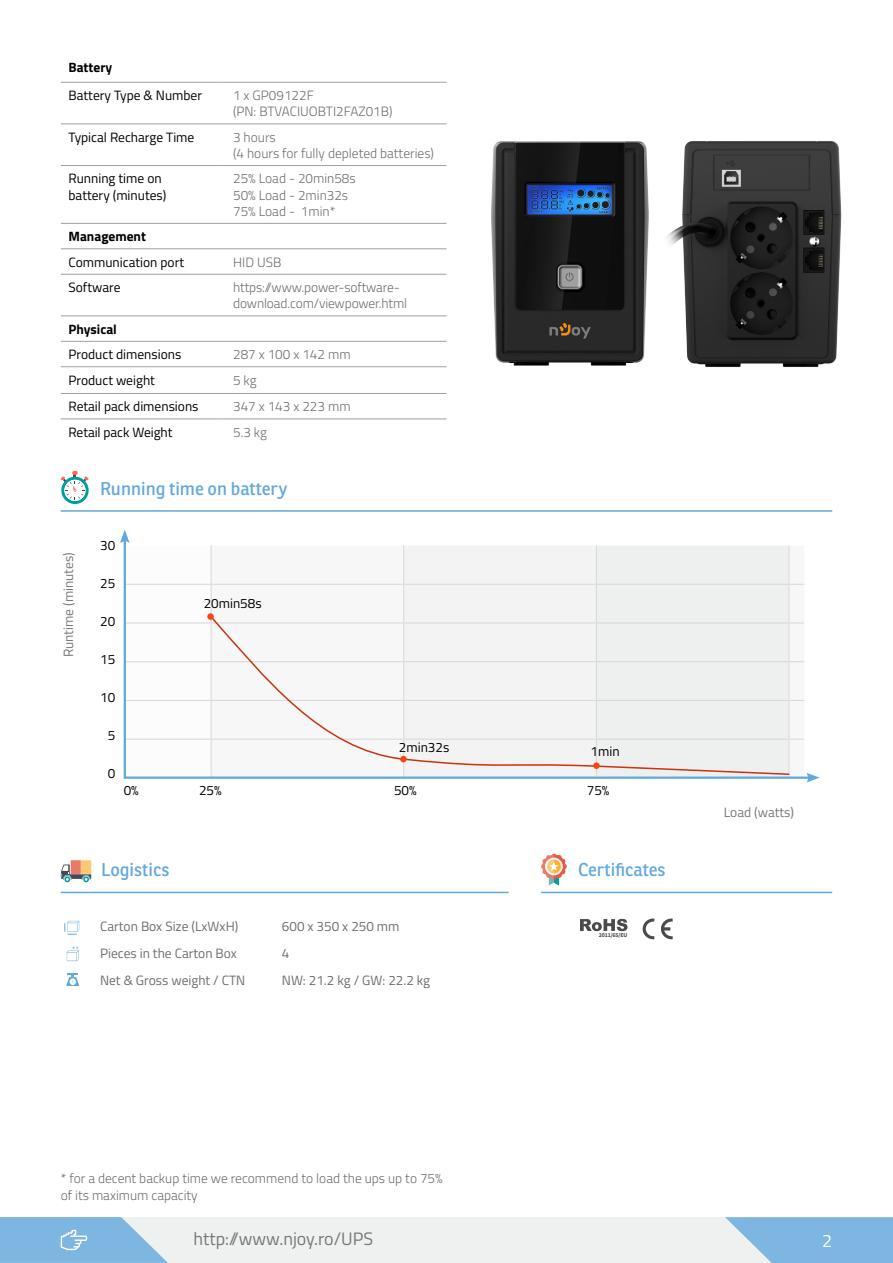
<style>
.page{position:relative;width:893px;height:1263px;background:#fff}
.page>*{position:absolute;margin:0;border:0;box-sizing:border-box;transform-origin:0 0}
.t1{font:18px "Ronnia";color:#61a8dc}
.t2{font:18px "Titillium";color:#777878}
.t3{font:18px "Titillium";color:#fff}
.t4{font:300 13.5px/16.2px "Titillium";color:#6d6e71}
.t5{font:13.5px/16.2px "Titillium";color:#000}
.t6{font:13.5px "Titillium";color:#6d6e71}
.t7{font:13.5px "Titillium";color:#777878}
.t8{font:700 13.5px "Titillium";color:#000}
.t9{font:700 6px "Source Sans Pro";letter-spacing:-.025em;color:#4a4a4d}
</style>
<div class="page">
<div style="left:0;top:1217px;width:893px;height:46px;background:#eff0f0"></div>
<svg style="left:725px;top:1217px;width:168px;height:46px;background:#8dbee2"></svg>
<svg style="left:0;top:1217px;width:168px;height:46px;background:#8fbfe2"></svg>
<hr style="left:61px;top:510px;width:771px;height:2px;background:#61a8dc">
<hr style="left:211px;top:545px;width:1px;height:39px;background:#9fa1a4">
<hr style="left:403px;top:545px;width:1px;height:39px;background:#9fa1a4">
<hr style="left:211px;top:584px;width:193px;height:1px;background:#9fa1a4">
<hr style="left:211px;top:585px;width:1px;height:37px;background:#9fa1a4">
<hr style="left:403px;top:585px;width:1px;height:37px;background:#9fa1a4">
<svg style="left:211px;top:614px;width:193px;height:162px"></svg>
<div style="left:207px;top:613px;width:7px;height:7px;background:#f2470f;border-radius:50%"></div>
<div style="left:400px;top:756px;width:7px;height:6px;background:#f2470f;border-radius:50%"></div>
<svg style="left:120px;top:530px;width:91px;height:248px"></svg>
<hr style="left:124px;top:776px;width:686px;height:3px;background:#61a8dc">
<svg style="left:404px;top:545px;width:416px;height:237px"></svg>
<svg style="left:61px;top:471px;width:28px;height:33px"></svg>
<hr style="left:61px;top:82px;width:155px;height:1px;background:#9fa1a4">
<hr style="left:216px;top:82px;width:230px;height:1px;background:#9fa1a4">
<hr style="left:61px;top:124px;width:155px;height:1px;background:#9fa1a4">
<hr style="left:216px;top:124px;width:230px;height:1px;background:#9fa1a4">
<hr style="left:61px;top:165px;width:155px;height:1px;background:#9fa1a4">
<hr style="left:216px;top:165px;width:230px;height:1px;background:#9fa1a4">
<hr style="left:61px;top:341px;width:155px;height:1px;background:#9fa1a4">
<hr style="left:216px;top:341px;width:230px;height:1px;background:#9fa1a4">
<hr style="left:61px;top:366px;width:155px;height:1px;background:#9fa1a4">
<hr style="left:216px;top:366px;width:230px;height:1px;background:#9fa1a4">
<hr style="left:61px;top:418px;width:155px;height:1px;background:#9fa1a4">
<hr style="left:216px;top:418px;width:230px;height:1px;background:#9fa1a4">
<hr style="left:61px;top:223px;width:155px;height:1px;background:#9fa1a4">
<hr style="left:216px;top:223px;width:230px;height:1px;background:#9fa1a4">
<hr style="left:61px;top:248px;width:155px;height:1px;background:#9fa1a4">
<hr style="left:216px;top:248px;width:230px;height:1px;background:#9fa1a4">
<hr style="left:61px;top:274px;width:155px;height:1px;background:#9fa1a4">
<hr style="left:216px;top:274px;width:230px;height:1px;background:#9fa1a4">
<hr style="left:61px;top:315px;width:155px;height:1px;background:#9fa1a4">
<hr style="left:216px;top:315px;width:230px;height:1px;background:#9fa1a4">
<hr style="left:61px;top:393px;width:155px;height:1px;background:#9fa1a4">
<hr style="left:216px;top:393px;width:230px;height:1px;background:#9fa1a4">
<svg style="left:67px;top:946px;width:12px;height:15px"></svg>
<svg style="left:66px;top:974px;width:13px;height:12px"></svg>
<svg style="left:64px;top:921px;width:15px;height:14px"></svg>
<hr style="left:61px;top:892px;width:448px;height:1px;background:#61a8dc">
<hr style="left:541px;top:892px;width:291px;height:1px;background:#61a8dc">
<div style="left:71px;top:860px;width:20px;height:14px;background:#fbc876"></div>
<div style="left:71px;top:860px;width:10px;height:14px;background:#e87a6b"></div>
<svg style="left:61px;top:864px;width:30px;height:18px"></svg>
<svg style="left:541px;top:853px;width:26px;height:32px"></svg>
<svg style="left:643px;top:918px;width:11px;height:21px"></svg>
<svg style="left:661px;top:918px;width:12px;height:21px"></svg>
<svg style="left:580px;top:919px;width:47px;height:12px"></svg>
<img style="left:491px;top:141px;width:351px;height:226px">
<p class="t8" style="left:68px;top:57px;width:45px">Battery</p>
<p class="t5" style="left:68px;top:87px;width:135px">Battery Type &amp; Number</p>
<p class="t4" style="left:233px;top:87px;width:161px">1 x GP09122F<br>(PN: BTVACIUOBTI2FAZ01B)</p>
<p class="t5" style="left:68px;top:128px;width:127px">Typical Recharge Time</p>
<p class="t4" style="left:233px;top:128px;width:202px">3 hours<br>(4 hours for fully depleted batteries)</p>
<p class="t5" style="left:68px;top:170px;width:99px">Running time on battery (minutes)</p>
<p class="t4" style="left:233px;top:170px;width:124px">25% Load - 20min58s<br>50% Load - 2min32s<br>75% Load - 1min*</p>
<p class="t8" style="left:68px;top:226px;width:79px">Management</p>
<p class="t5" style="left:68px;top:253px;width:117px">Communication port</p>
<p class="t4" style="left:233px;top:253px;width:50px">HID USB</p>
<p class="t5" style="left:68px;top:279px;width:53px">Software</p>
<p class="t4" style="left:233px;top:279px;width:176px">https://www.power-software&shy;download.com/viewpower.html</p>
<p class="t8" style="left:68px;top:319px;width:50px">Physical</p>
<p class="t5" style="left:68px;top:346px;width:114px">Product dimensions</p>
<p class="t4" style="left:233px;top:346px;width:119px">287 x 100 x 142 mm</p>
<p class="t5" style="left:68px;top:371px;width:88px">Product weight</p>
<p class="t4" style="left:233px;top:371px;width:25px">5 kg</p>
<p class="t5" style="left:68px;top:398px;width:132px">Retail pack dimensions</p>
<p class="t4" style="left:233px;top:398px;width:119px">347 x 143 x 223 mm</p>
<p class="t5" style="left:68px;top:423px;width:105px">Retail pack Weight</p>
<p class="t4" style="left:233px;top:423px;width:35px">5.3 kg</p>
<p class="t7" style="left:58px;top:657px;width:106px;rotate:-90deg">Runtime (minutes)</p>
<h1 class="t1" style="left:100px;top:477px;width:189px">Running time on battery</h1>
<p class="t5" style="left:100px;top:537px;width:17px">30</p>
<p class="t5" style="left:100px;top:574px;width:17px">25</p>
<p class="t5" style="left:100px;top:612px;width:17px">20</p>
<p class="t5" style="left:100px;top:650px;width:17px">15</p>
<p class="t5" style="left:100px;top:688px;width:17px">10</p>
<p class="t5" style="left:108px;top:726px;width:9px">5</p>
<p class="t5" style="left:108px;top:764px;width:9px">0</p>
<p class="t5" style="left:124px;top:781px;width:17px">0%</p>
<p class="t5" style="left:204px;top:595px;width:60px">20min58s</p>
<p class="t5" style="left:399px;top:738px;width:52px">2min32s</p>
<p class="t5" style="left:591px;top:742px;width:31px">1min</p>
<p class="t5" style="left:199px;top:781px;width:24px">25%</p>
<p class="t5" style="left:394px;top:781px;width:24px">50%</p>
<p class="t5" style="left:587px;top:781px;width:24px">75%</p>
<h1 class="t1" style="left:101px;top:859px;width:70px">Logistics</h1>
<h1 class="t1" style="left:578px;top:859px;width:89px">Certificates</h1>
<p class="t6" style="left:100px;top:916px;width:140px">Carton Box Size (LxWxH)</p>
<p class="t6" style="left:282px;top:916px;width:119px">600 x 350 x 250 mm</p>
<p class="t9" style="left:599px;top:931px;width:30px">2011/65/EU</p>
<p class="t6" style="left:100px;top:943px;width:138px">Pieces in the Carton Box</p>
<p class="t6" style="left:282px;top:943px;width:9px">4</p>
<p class="t6" style="left:100px;top:970px;width:147px">Net &amp; Gross weight / CTN</p>
<p class="t6" style="left:282px;top:970px;width:150px">NW: 21.2 kg / GW: 22.2 kg</p>
<p class="t7" style="left:724px;top:802px;width:72px">Load (watts)</p>
<p class="t4" style="left:61px;top:1170px;width:383px">* for a decent backup time we recommend to load the ups up to 75% of its maximum capacity</p>
<h1 class="t2" style="left:193px;top:1225px;width:181px">http://www.njoy.ro/UPS</h1>
<h1 class="t3" style="left:822px;top:1227px;width:12px">2</h1>
</div>
